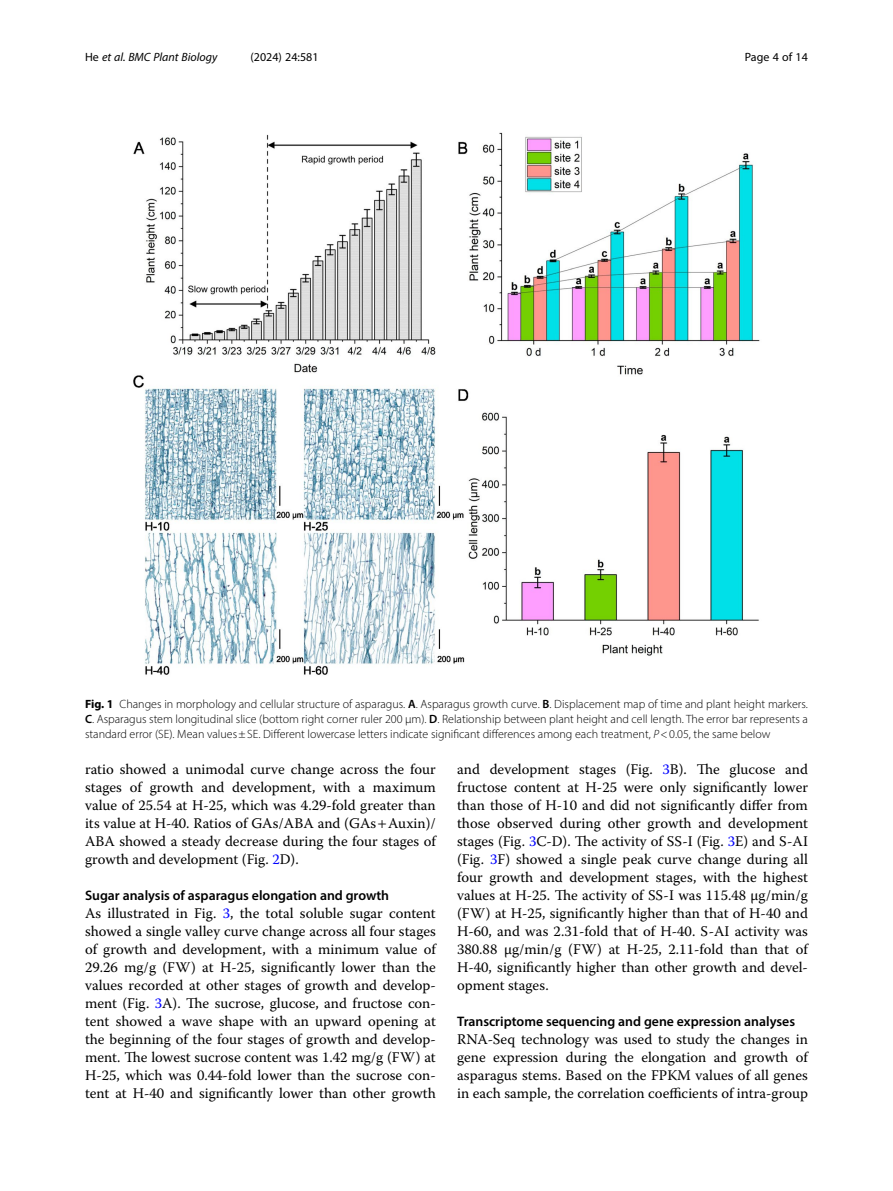
<style>
.page{position:relative;width:893px;height:1191px;background:#fff}
.page>*{position:absolute;margin:0;border:0;box-sizing:border-box;transform-origin:0 0}
.Body_Text{font:14.7px/18px "Warnock Pro";color:#000;text-align:justify}
.Head_2{font:600 13.8px "Myriad Pro";color:#000}
.Figure_Caption{font:300 12px/15px "Myriad Pro";color:#000;text-align:justify}
.t1{font:italic 12px "Myriad Pro";color:#000}
.t2{font:12px "Myriad Pro";color:#000}
.s1{font-style:normal}
.s2{font-weight:700}
.s3{font-weight:600}
.s4{font-style:italic}
.s5{color:#00f}
</style>
<div class="page">
<img style="left:133px;top:132px;width:627px;height:543px">
<p class="t1" style="left:85px;top:50px;width:134px"><span class="s1">He</span> et al. BMC Plant Biology</p>
<p class="t2" style="left:250px;top:50px;width:70px">(2024) 24:581</p>
<p class="t2" style="left:745px;top:50px;width:65px">Page 4 of 14</p>
<p class="Figure_Caption" style="left:85px;top:696px;width:724px"><span class="s2">Fig. 1</span> Changes in morphology and cellular structure of asparagus. <span class="s3">A</span>. Asparagus growth curve. <span class="s3">B</span>. Displacement map of time and plant height markers.<br><span class="s3">C</span>. Asparagus stem longitudinal slice (bottom right corner ruler 200 μm). <span class="s3">D</span>. Relationship between plant height and cell length. The error bar represents a standard error (SE). Mean values±SE. Different lowercase letters indicate significant differences among each treatment, <span class="s4">P</span>&lt;0.05, the same below</p>
<p class="Body_Text" style="left:85px;top:760px;width:352px">ratio showed a unimodal curve change across the four stages of growth and development, with a maximum value of 25.54 at H-25, which was 4.29-fold greater than its value at H-40. Ratios of GAs/ABA and (GAs Auxin)/ ABA showed a steady decrease during the four stages of growth and development (Fig. <span class="s5">2</span>D).</p>
<p class="Head_2" style="left:85px;top:887px;width:306px">Sugar analysis of asparagus elongation and growth</p>
<p class="Body_Text" style="left:85px;top:904px;width:352px">As illustrated in Fig. <span class="s5">3</span>, the total soluble sugar content showed a single valley curve change across all four stages of growth and development, with a minimum value of 29.26 mg/g (FW) at H-25, significantly lower than the values recorded at other stages of growth and develop&shy;ment (Fig. <span class="s5">3</span>A). The sucrose, glucose, and fructose con&shy;tent showed a wave shape with an upward opening at the beginning of the four stages of growth and develop&shy;ment. The lowest sucrose content was 1.42 mg/g (FW) at H-25, which was 0.44-fold lower than the sucrose con&shy;tent at H-40 and significantly lower than other growth</p>
<p class="Body_Text" style="left:457px;top:760px;width:352px">and development stages (Fig. <span class="s5">3</span>B). The glucose and fructose content at H-25 were only significantly lower than those of H-10 and did not significantly differ from those observed during other growth and development stages (Fig. <span class="s5">3</span>C-D). The activity of SS-I (Fig. <span class="s5">3</span>E) and S-AI (Fig. <span class="s5">3</span>F) showed a single peak curve change during all four growth and development stages, with the highest values at H-25. The activity of SS-I was 115.48 µg/min/g (FW) at H-25, significantly higher than that of H-40 and H-60, and was 2.31-fold that of H-40. S-AI activity was 380.88 µg/min/g (FW) at H-25, 2.11-fold than that of H-40, significantly higher than other growth and devel&shy;opment stages.</p>
<p class="Head_2" style="left:457px;top:1013px;width:339px">Transcriptome sequencing and gene expression analyses</p>
<p class="Body_Text" style="left:457px;top:1030px;width:352px">RNA-Seq technology was used to study the changes in gene expression during the elongation and growth of asparagus stems. Based on the FPKM values of all genes in each sample, the correlation coefficients of intra-group</p>
</div>
